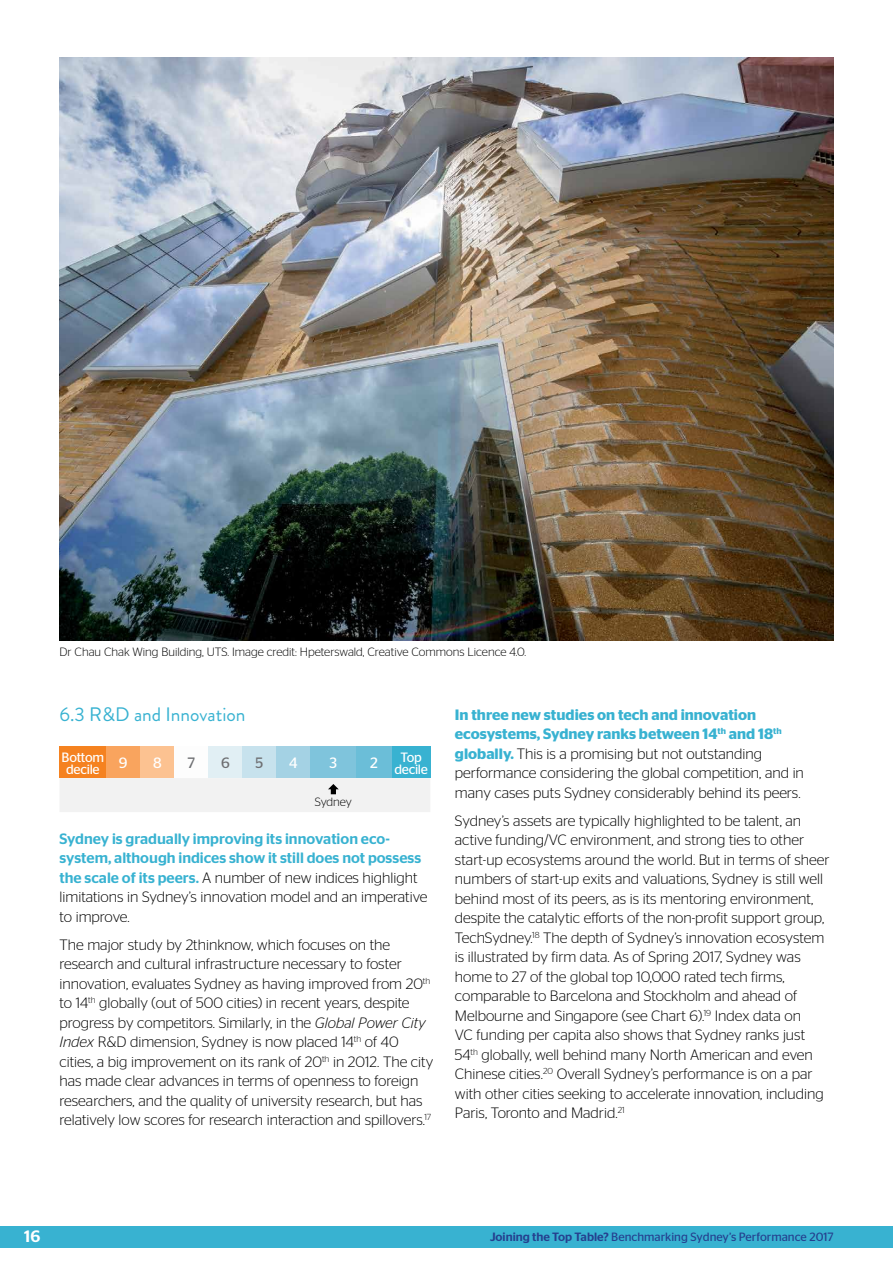
<style>
.page{position:relative;width:893px;height:1263px;background:#fff}
.page>*{position:absolute;margin:0;border:0;box-sizing:border-box;transform-origin:0 0}
.t1{font:19.5px "Brandon Grotesque";color:#38b2d1}
.t2{font:500 16.5px "Stag Sans";color:#fff}
.t3{font:300 15px/19.5px "Stag Sans";color:#000}
.t4{font:500 15px/19.5px "Stag Sans";color:#38b2d1}
.t5{font:15px "Stag Sans";color:#fff}
.t6{font:15px "Stag Sans";color:#6d6e71}
.t7{font:13.5px/12px "Stag Sans";letter-spacing:-.02em;color:#fff;text-align:center}
.t8{font:300 12px "Stag Sans";color:#000}
.t9{font:12px "Stag Sans";color:#25408f}
.s1{font-weight:300;color:#000}
.s2{font-style:italic}
.s3{font-weight:600;color:#38b2d1}
.s4{font-weight:500}
</style>
<div class="page">
<div style="left:60px;top:747px;width:46px;height:31px;background:#f58220"></div>
<div style="left:106px;top:747px;width:34px;height:31px;background:#f9a45e"></div>
<div style="left:140px;top:747px;width:34px;height:31px;background:#fcc291"></div>
<div style="left:208px;top:747px;width:34px;height:31px;background:#e1eff4"></div>
<div style="left:242px;top:747px;width:34px;height:31px;background:#c7e2ed"></div>
<div style="left:276px;top:747px;width:34px;height:31px;background:#a4d2e4"></div>
<div style="left:310px;top:747px;width:46px;height:31px;background:#7fc4dc"></div>
<div style="left:356px;top:747px;width:36px;height:31px;background:#6bbed8"></div>
<div style="left:392px;top:747px;width:38px;height:31px;background:#38b2d1"></div>
<div style="left:60px;top:778px;width:370px;height:34px;background:#f2f2f2"></div>
<img style="left:60px;top:57px;width:774px;height:583px">
<div style="left:0;top:1226px;width:893px;height:21px;background:#38b2d1"></div>
<p class="t8" style="left:60px;top:645px;width:468px">Dr Chau Chak Wing Building, UTS. Image credit: Hpeterswald, Creative Commons Licence 4.0.</p>
<h1 class="t1" style="left:60px;top:701px;width:188px">6.3 R&amp;D and Innovation</h1>
<p class="t7" style="left:62px;top:751px;width:44px">Bottom decile</p>
<p class="t5" style="left:119px;top:755px;width:10px">9</p>
<p class="t5" style="left:153px;top:755px;width:10px">8</p>
<p class="t6" style="left:188px;top:755px;width:9px">7</p>
<p class="t6" style="left:221px;top:755px;width:10px">6</p>
<p class="t6" style="left:255px;top:755px;width:9px">5</p>
<p class="t5" style="left:289px;top:755px;width:10px">4</p>
<p class="t5" style="left:330px;top:755px;width:9px">3</p>
<p class="t5" style="left:370px;top:755px;width:9px">2</p>
<p class="t7" style="left:394px;top:751px;width:35px">Top decile</p>
<p class="t8" style="left:315px;top:795px;width:39px">Sydney</p>
<p class="t4" style="left:60px;top:829px;width:370px">Sydney is gradually improving its innovation eco&shy;system, although indices show it still does not possess the scale of its peers. <span class="s1">A number of new indices highlight limitations in Sydney’s innovation model and an imperative to improve.</span></p>
<p class="t3" style="left:60px;top:934px;width:375px">The major study by 2thinknow, which focuses on the research and cultural infrastructure necessary to foster innovation, evaluates Sydney as having improved from 20<sup>th </sup>to 14<sup>th</sup> globally (out of 500 cities) in recent years, despite progress by competitors. Similarly, in the <span class="s2">Global Power City Index</span> R&amp;D dimension, Sydney is now placed 14<sup>th</sup> of 40 cities, a big improvement on its rank of 20<sup>th</sup> in 2012. The city has made clear advances in terms of openness to foreign researchers, and the quality of university research, but has relatively low scores for research interaction and spillovers.<sup>17</sup></p>
<p class="t3" style="left:455px;top:704px;width:350px"><span class="s3">In three new studies on tech and innovation ecosystems, Sydney ranks between 14</span><sup>th</sup> <span class="s3">and 18</span><sup>th </sup><span class="s3">globally.</span> This is a promising but not outstanding performance considering the global competition, and in many cases puts Sydney considerably behind its peers.</p>
<p class="t3" style="left:455px;top:810px;width:376px">Sydney’s assets are typically highlighted to be talent, an active funding/VC environment, and strong ties to other start-up ecosystems around the world. But in terms of sheer numbers of start-up exits and valuations, Sydney is still well behind most of its peers, as is its mentoring environment, despite the catalytic efforts of the non-profit support group, TechSydney.<sup>18</sup> The depth of Sydney’s innovation ecosystem is illustrated by firm data. As of Spring 2017, Sydney was home to 27 of the global top 10,000 rated tech firms, comparable to Barcelona and Stockholm and ahead of Melbourne and Singapore (see Chart 6).<sup>19</sup> Index data on<br>VC funding per capita also shows that Sydney ranks just 54<sup>th</sup> globally, well behind many North American and even Chinese cities.<sup>20</sup> Overall Sydney’s performance is on a par with other cities seeking to accelerate innovation, including Paris, Toronto and Madrid.<sup>21</sup></p>
<p class="t2" style="left:24px;top:1227px;width:18px">16</p>
<p class="t9" style="left:490px;top:1230px;width:345px"><span class="s4">Joining the Top Table?</span> Benchmarking Sydney’s Performance 2017</p>
</div>
